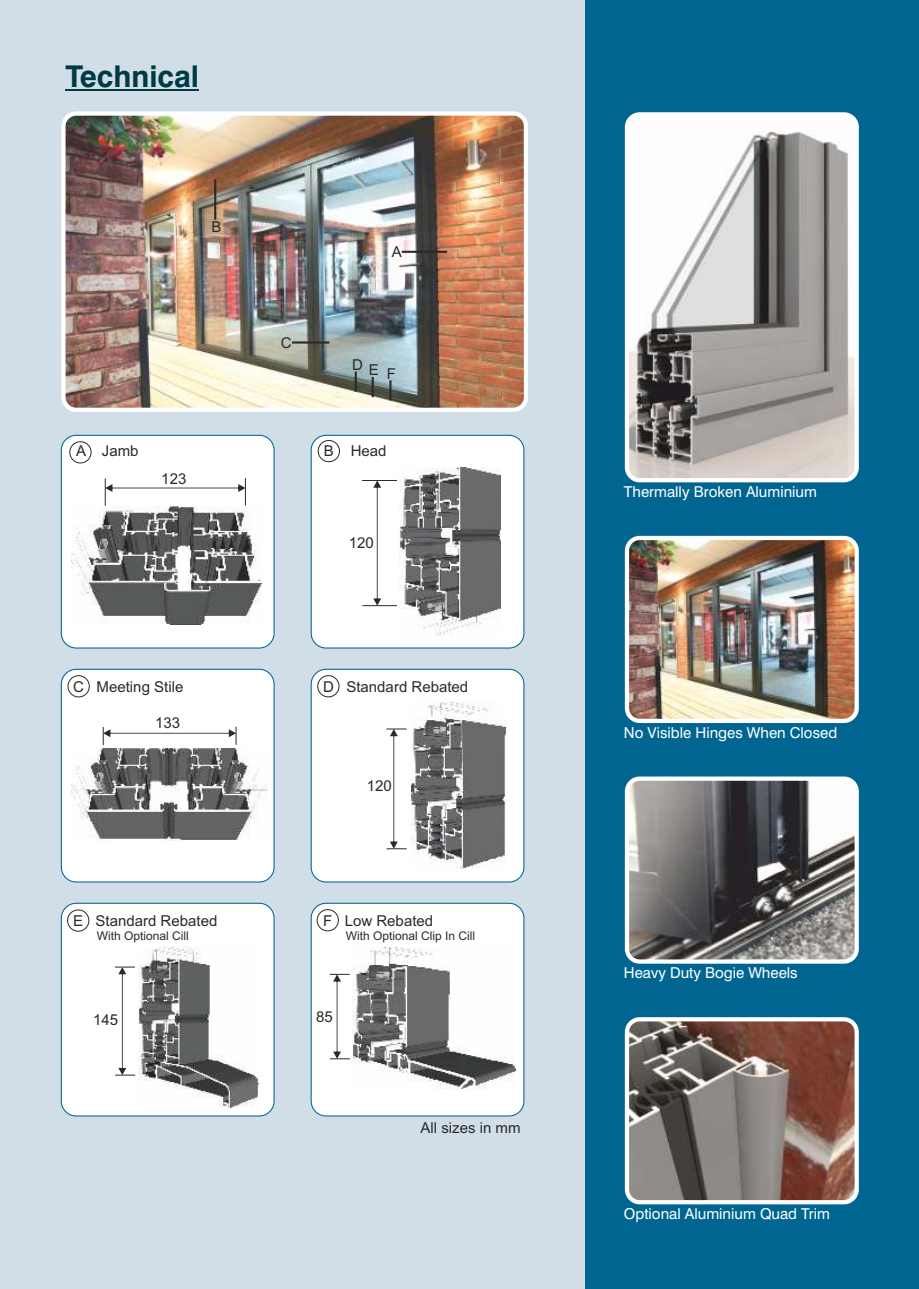
<style>
.page{position:relative;width:919px;height:1289px;background:#fff}
.page>*{position:absolute;margin:0;border:0;box-sizing:border-box;transform-origin:0 0}
.t1{font:700 30px "Swiss 721 BT";color:#003b45}
.t2{font:15px "Arial";color:#2b2929}
.t3{font:15px "Swiss 721 BT";color:#fff}
.t4{font:12px "Arial";color:#2b2929}
</style>
<div class="page">
<div style="left:0;top:0;width:918px;height:1288px;background:#006691"></div>
<div style="left:0;top:0;width:584px;height:1288px;background:#d1dee8"></div>
<hr style="left:66px;top:89px;width:133px;height:2px;background:#003b45">
<div style="left:61px;top:435px;width:213px;height:213px;background:#fff;border-radius:15px"></div>
<img style="left:71px;top:506px;width:191px;height:118px">
<div style="left:61px;top:435px;width:213px;height:213px;border:1px solid #006691;border-radius:15px"></div>
<div style="left:311px;top:435px;width:213px;height:213px;background:#fff;border-radius:15px"></div>
<img style="left:399px;top:467px;width:101px;height:169px">
<div style="left:310px;top:435px;width:214px;height:213px;border:1px solid #006691;border-radius:15px"></div>
<svg style="left:105px;top:478px;width:141px;height:27px"></svg>
<hr style="left:362px;top:605px;width:35px;height:1px;background:#2b2929">
<svg style="left:373px;top:481px;width:8px;height:124px"></svg>
<hr style="left:362px;top:480px;width:35px;height:1px;background:#2b2929">
<div style="left:61px;top:669px;width:213px;height:213px;background:#fff;border-radius:15px"></div>
<img style="left:71px;top:748px;width:197px;height:92px">
<div style="left:61px;top:668px;width:213px;height:214px;border:1px solid #006691;border-radius:15px"></div>
<div style="left:311px;top:669px;width:213px;height:213px;background:#fff;border-radius:15px"></div>
<img style="left:411px;top:701px;width:95px;height:167px">
<div style="left:310px;top:668px;width:214px;height:214px;border:1px solid #006691;border-radius:15px"></div>
<svg style="left:103px;top:726px;width:133px;height:19px"></svg>
<svg style="left:386px;top:728px;width:20px;height:121px"></svg>
<img style="left:63px;top:113px;width:463px;height:297px;border-radius:13px">
<div style="left:61px;top:111px;width:467px;height:301px;border:4px solid #fff;border-radius:13px"></div>
<hr style="left:292px;top:341px;width:37px;height:2px;background:#2b2929">
<hr style="left:401px;top:251px;width:46px;height:2px;background:#2b2929">
<hr style="left:214px;top:179px;width:2px;height:41px;background:#2b2929">
<hr style="left:354px;top:371px;width:3px;height:21px;background:#2b2929">
<img style="left:627px;top:778px;width:229px;height:183px;border-radius:13px">
<div style="left:624px;top:776px;width:234px;height:187px;border:4px solid #fff;border-radius:13px"></div>
<img style="left:627px;top:538px;width:229px;height:183px;border-radius:13px">
<div style="left:624px;top:536px;width:234px;height:187px;border:4px solid #fff;border-radius:13px"></div>
<img style="left:627px;top:1019px;width:229px;height:183px;border-radius:13px">
<div style="left:624px;top:1017px;width:234px;height:187px;border:4px solid #fff;border-radius:13px"></div>
<div style="left:69px;top:441px;width:22px;height:22px;border:1px solid #2b2929;border-radius:50%"></div>
<div style="left:318px;top:440px;width:22px;height:22px;border:1px solid #2b2929;border-radius:50%"></div>
<div style="left:68px;top:675px;width:22px;height:22px;border:1px solid #2b2929;border-radius:50%"></div>
<div style="left:317px;top:675px;width:22px;height:22px;border:1px solid #2b2929;border-radius:50%"></div>
<img style="left:627px;top:114px;width:229px;height:366px;border-radius:13px">
<div style="left:624px;top:112px;width:234px;height:370px;border:4px solid #fff;border-radius:13px"></div>
<div style="left:61px;top:903px;width:213px;height:212px;background:#fff;border-radius:15px"></div>
<img style="left:138px;top:946px;width:120px;height:162px">
<div style="left:61px;top:902px;width:213px;height:214px;border:1px solid #006691;border-radius:15px"></div>
<div style="left:311px;top:903px;width:213px;height:212px;background:#fff;border-radius:15px"></div>
<img style="left:352px;top:947px;width:163px;height:142px">
<div style="left:310px;top:902px;width:214px;height:214px;border:1px solid #006691;border-radius:15px"></div>
<div style="left:67px;top:909px;width:22px;height:22px;border:1px solid #2b2929;border-radius:50%"></div>
<div style="left:316px;top:909px;width:23px;height:22px;border:1px solid #2b2929;border-radius:50%"></div>
<svg style="left:115px;top:966px;width:20px;height:109px"></svg>
<svg style="left:329px;top:973px;width:21px;height:86px"></svg>
<hr style="left:371px;top:377px;width:3px;height:20px;background:#2b2929">
<hr style="left:389px;top:380px;width:2px;height:20px;background:#2b2929">
<h1 class="t1" style="left:66px;top:64px;width:135px">Technical</h1>
<p class="t2" style="left:211px;top:221px;width:12px">B</p>
<p class="t2" style="left:76px;top:445px;width:64px">A Jamb</p>
<p class="t2" style="left:161px;top:473px;width:27px">123</p>
<p class="t2" style="left:281px;top:337px;width:12px">C</p>
<p class="t2" style="left:391px;top:246px;width:12px">A</p>
<p class="t2" style="left:352px;top:359px;width:12px">D</p>
<p class="t2" style="left:369px;top:366px;width:28px">E F</p>
<p class="t2" style="left:324px;top:445px;width:64px">B Head</p>
<p class="t2" style="left:348px;top:537px;width:27px">120</p>
<p class="t2" style="left:73px;top:681px;width:112px">C Meeting Stile</p>
<p class="t2" style="left:323px;top:680px;width:147px">D Standard Rebated</p>
<p class="t2" style="left:155px;top:717px;width:27px">133</p>
<p class="t2" style="left:73px;top:915px;width:146px">E Standard Rebated</p>
<p class="t4" style="left:97px;top:931px;width:94px">With Optional Cill</p>
<p class="t2" style="left:367px;top:779px;width:27px">120</p>
<p class="t2" style="left:323px;top:914px;width:112px">F Low Rebated</p>
<p class="t4" style="left:346px;top:931px;width:131px">With Optional Clip In Cill</p>
<p class="t2" style="left:93px;top:1014px;width:27px">145</p>
<p class="t2" style="left:316px;top:1010px;width:18px">85</p>
<p class="t2" style="left:420px;top:1122px;width:102px">All sizes in mm</p>
<p class="t3" style="left:624px;top:485px;width:194px">Thermally Broken Aluminium</p>
<p class="t3" style="left:624px;top:726px;width:215px">No Visible Hinges When Closed</p>
<p class="t3" style="left:624px;top:966px;width:175px">Heavy Duty Bogie Wheels</p>
<p class="t3" style="left:624px;top:1207px;width:207px">Optional Aluminium Quad Trim</p>
</div>
